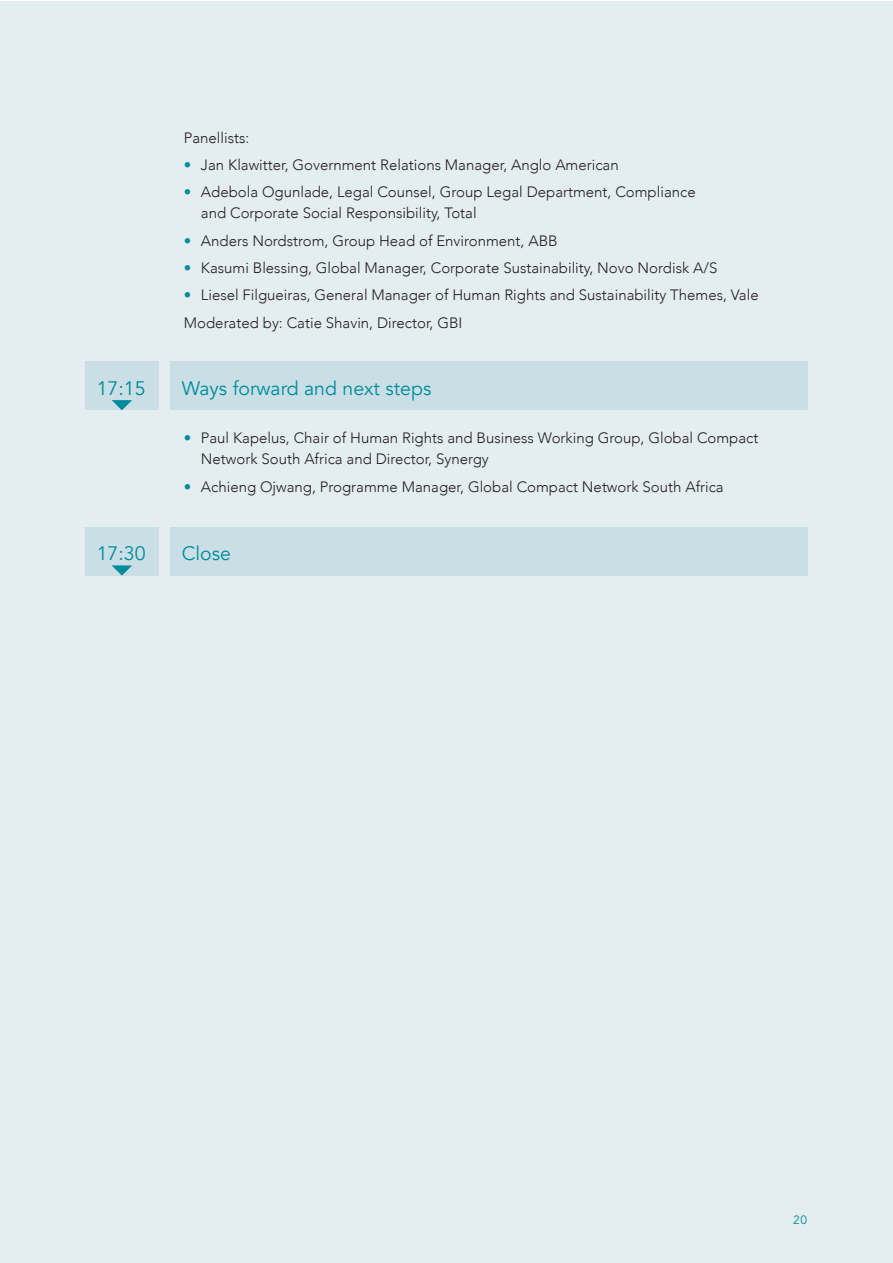
<style>
.page{position:relative;width:893px;height:1263px;background:#fff}
.page>*{position:absolute;margin:0;border:0;box-sizing:border-box;transform-origin:0 0}
.t1{font:19.5px "Avenir";color:#008c9d}
.t2{font:300 15px/21px "Avenir";color:#231f20}
.t3{font:12px "Avenir LT";color:#008c9d}
.s1{color:#008c9d}
</style>
<div class="page">
<div style="left:0;top:1px;width:892px;height:1262px;background:#e4eef1"></div>
<div style="left:85px;top:361px;width:74px;height:49px;background:#cadfe5"></div>
<div style="left:170px;top:361px;width:638px;height:49px;background:#cadfe5"></div>
<svg style="left:112px;top:400px;width:20px;height:10px"></svg>
<div style="left:85px;top:527px;width:74px;height:49px;background:#cadfe5"></div>
<div style="left:170px;top:527px;width:638px;height:49px;background:#cadfe5"></div>
<svg style="left:112px;top:565px;width:20px;height:11px"></svg>
<p class="t2" style="left:184px;top:127px;width:67px">Panellists:</p>
<p class="t2" style="left:184px;top:155px;width:436px"><span class="s1">•</span> Jan Klawitter, Government Relations Manager, Anglo American</p>
<p class="t2" style="left:201px;top:182px;width:496px;text-indent:-17px"><span class="s1">•</span> Adebola Ogunlade, Legal Counsel, Group Legal Department, Compliance and Corporate Social Responsibility, Total</p>
<p class="t2" style="left:184px;top:230px;width:375px"><span class="s1">•</span> Anders Nordstrom, Group Head of Environment, ABB</p>
<p class="t2" style="left:184px;top:258px;width:535px"><span class="s1">•</span> Kasumi Blessing, Global Manager, Corporate Sustainability, Novo Nordisk A/S</p>
<p class="t2" style="left:184px;top:282px;width:576px;line-height:27.5px"><span class="s1">•</span> Liesel Filgueiras, General Manager of Human Rights and Sustainability Themes, Vale<br>Moderated by: Catie Shavin, Director, GBI</p>
<h1 class="t1" style="left:97px;top:375px;width:50px">17:15</h1>
<h1 class="t1" style="left:182px;top:375px;width:251px">Ways forward and next steps</h1>
<p class="t2" style="left:201px;top:428px;width:559px;text-indent:-17px"><span class="s1">•</span> Paul Kapelus, Chair of Human Rights and Business Working Group, Global Compact<br>Network South Africa and Director, Synergy</p>
<p class="t2" style="left:184px;top:477px;width:541px"><span class="s1">•</span> Achieng Ojwang, Programme Manager, Global Compact Network South Africa</p>
<h1 class="t1" style="left:97px;top:540px;width:50px">17:30</h1>
<h1 class="t1" style="left:182px;top:540px;width:51px">Close</h1>
<p class="t3" style="left:793px;top:1213px;width:15px">20</p>
</div>
